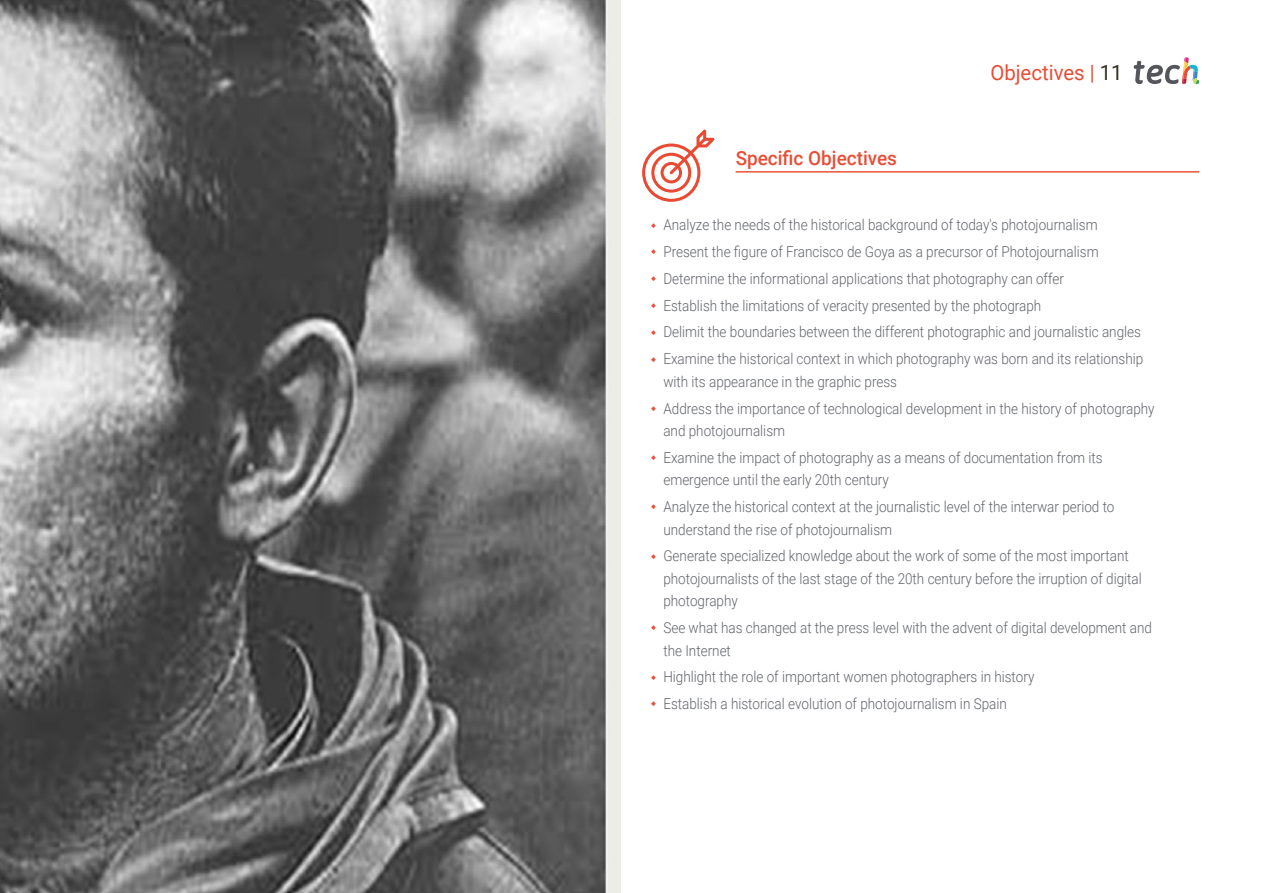
<style>
.page{position:relative;width:1263px;height:893px;background:#fff}
.page>*{position:absolute;margin:0;border:0;box-sizing:border-box;transform-origin:0 0}
.t1{font:21px "Roboto";color:#e94d36}
.t2{font:500 19.5px "Roboto";color:#e94d35}
.t3{font:300 15px/26.7px "Roboto";color:#61646a;scale:.9 1}
.s1{color:#312e20}
</style>
<div class="page">
<svg style="left:642px;top:129px;width:72px;height:73px"></svg>
<hr style="left:736px;top:171px;width:463px;height:1px;background:#e94d35">
<svg style="left:1134px;top:57px;width:65px;height:27px"></svg>
<img style="left:0;top:0;width:621px;height:893px">
<h2 class="t2" style="left:736px;top:144px;width:163px">Specific Objectives</h2>
<h1 class="t1" style="left:990px;top:57px;width:134px">Objectives | <span class="s1">11</span></h1>
<p class="t3" style="left:663px;top:211px;width:535px">Analyze the needs of the historical background of today's photojournalism Present the figure of Francisco de Goya as a precursor of Photojournalism Determine the informational applications that photography can offer<br>Establish the limitations of veracity presented by the photograph<br>Delimit the boundaries between the different photographic and journalistic angles Examine the historical context in which photography was born and its relationship</p>
<p class="t3" style="left:663px;top:367px;width:547px">with its appearance in the graphic press<br>Address the importance of technological development in the history of photography</p>
<p class="t3" style="left:663px;top:417px;width:490px">and photojournalism<br>Examine the impact of photography as a means of documentation from its</p>
<p class="t3" style="left:663px;top:466px;width:503px">emergence until the early 20th century<br>Analyze the historical context at the journalistic level of the interwar period to</p>
<p class="t3" style="left:663px;top:515px;width:519px">understand the rise of photojournalism<br>Generate specialized knowledge about the work of some of the most important</p>
<p class="t3" style="left:663px;top:567px;width:533px;line-height:22.5px">photojournalists of the last stage of the 20th century before the irruption of digital photography</p>
<p class="t3" style="left:663px;top:616px;width:544px;line-height:22.5px">See what has changed at the press level with the advent of digital development and the Internet</p>
<p class="t3" style="left:663px;top:663px;width:414px">Highlight the role of important women photographers in history<br>Establish a historical evolution of photojournalism in Spain</p>
</div>
